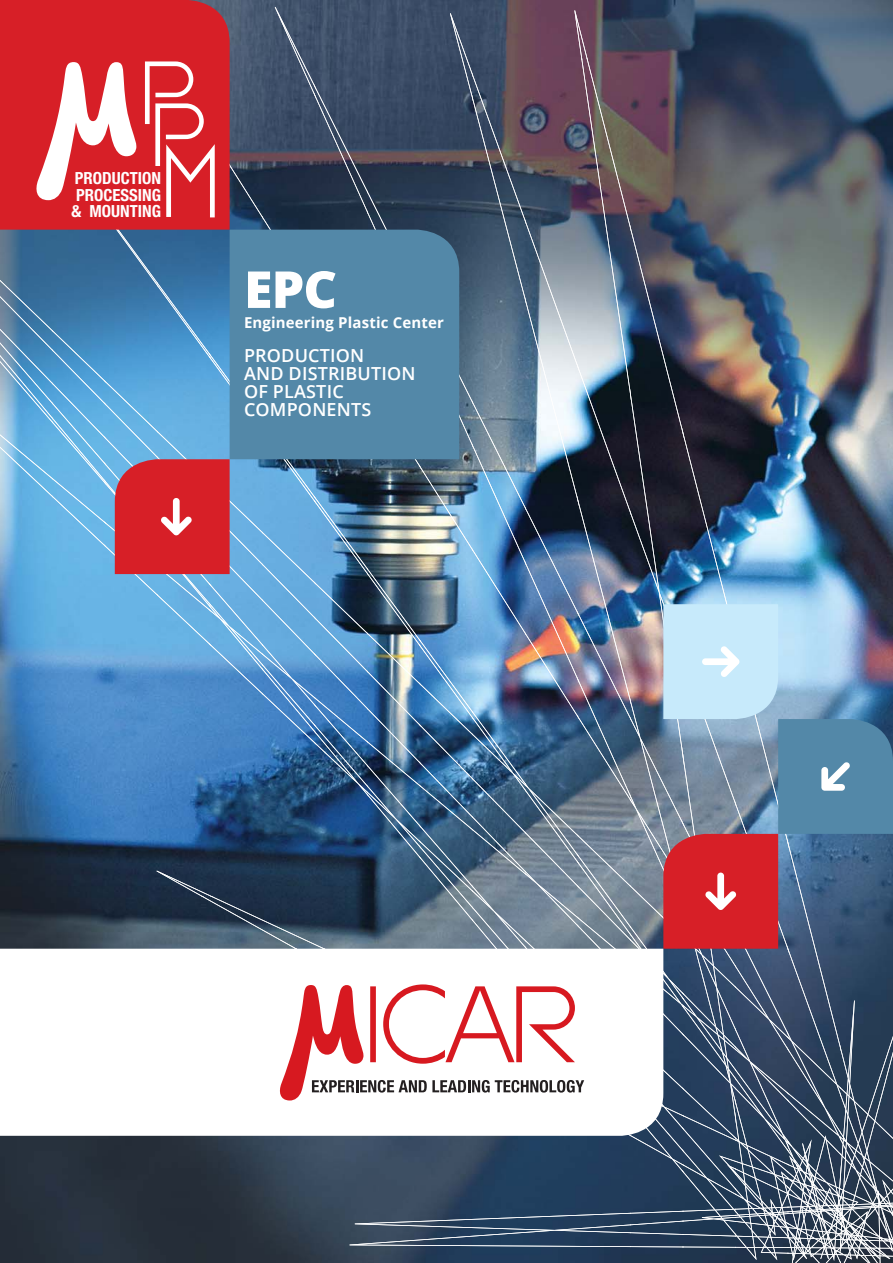
<style>
.page{position:relative;width:893px;height:1263px;background:#fff}
.page>*{position:absolute;margin:0;border:0;box-sizing:border-box;transform-origin:0 0}
.t1{font:800 51px "Open Sans";color:#fff}
.t2{font:600 18px/18px "Open Sans";letter-spacing:.01em;color:#fff}
.t3{font:700 condensed 16.8px/16.6px "Helvetica Neue";color:#fff;text-align:justify}
.t4{font:700 15px "Open Sans";letter-spacing:.01em;color:#fff}
</style>
<div class="page">
<img style="left:0;top:0;width:893px;height:1263px">
<img style="left:273px;top:7px;width:42px;height:91px">
<img style="left:449px;top:12px;width:24px;height:91px">
<img style="left:573px;top:9px;width:16px;height:50px">
<img style="left:315px;top:84px;width:53px;height:131px">
<img style="left:472px;top:72px;width:54px;height:231px">
<img style="left:578px;top:59px;width:53px;height:1100px">
<img style="left:230px;top:132px;width:33px;height:87px">
<img style="left:105px;top:230px;width:53px;height:58px">
<img style="left:367px;top:189px;width:53px;height:280px">
<img style="left:262px;top:216px;width:53px;height:14px">
<img style="left:525px;top:216px;width:53px;height:943px">
<img style="left:630px;top:216px;width:53px;height:1047px">
<img style="left:0;top:279px;width:53px;height:219px">
<img style="left:157px;top:281px;width:53px;height:79px">
<img style="left:420px;top:294px;width:53px;height:259px">
<img style="left:52px;top:328px;width:53px;height:220px">
<img style="left:210px;top:352px;width:52px;height:344px">
<img style="left:105px;top:379px;width:53px;height:218px">
<img style="left:472px;top:400px;width:54px;height:235px">
<img style="left:157px;top:429px;width:53px;height:218px">
<img style="left:262px;top:459px;width:53px;height:286px">
<img style="left:682px;top:425px;width:54px;height:838px">
<img style="left:315px;top:495px;width:53px;height:302px">
<img style="left:367px;top:567px;width:53px;height:293px">
<img style="left:420px;top:635px;width:53px;height:314px">
<img style="left:735px;top:949px;width:53px;height:314px">
<img style="left:472px;top:710px;width:54px;height:239px">
<img style="left:788px;top:949px;width:53px;height:314px">
<img style="left:155px;top:869px;width:60px;height:28px">
<img style="left:200px;top:896px;width:128px;height:53px">
<img style="left:840px;top:999px;width:53px;height:264px">
<img style="left:348px;top:1211px;width:283px;height:37px">
<div style="left:230px;top:230px;width:229px;height:229px;background:#5388a8"></div>
<svg style="left:115px;top:459px;width:115px;height:115px;background:#d52b34"></svg>
<svg style="left:663px;top:604px;width:230px;height:345px;background:#8a89a1"></svg>
<svg style="left:0;top:949px;width:663px;height:187px"></svg>
<div style="left:0;top:0;width:230px;height:230px;background:#d71f27"></div>
<svg style="left:279px;top:984px;width:305px;height:116px"></svg>
<svg style="left:35px;top:62px;width:101px;height:138px"></svg>
<svg style="left:145px;top:61px;width:70px;height:156px"></svg>
<p class="t3" style="left:72px;top:171px;width:91px">PRODUCTION PROCESSING &amp; MOUNTING</p>
<h1 class="t1" style="left:244px;top:253px;width:95px">EPC</h1>
<p class="t4" style="left:244px;top:312px;width:201px">Engineering Plastic Center</p>
<p class="t2" style="left:244px;top:346px;width:173px">PRODUCTION<br>AND DISTRIBUTION<br>OF PLASTIC<br>COMPONENTS</p>
</div>
